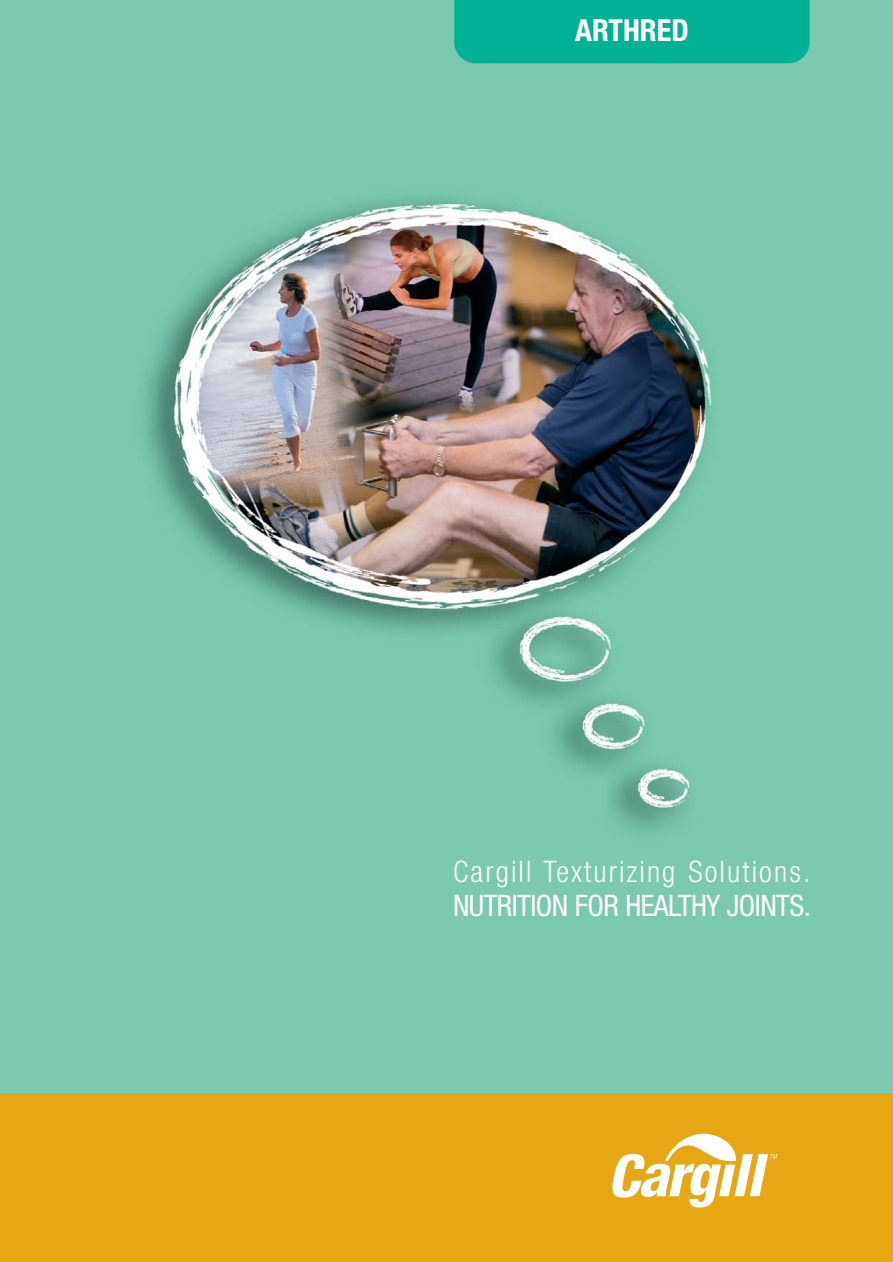
<style>
.page{position:relative;width:893px;height:1262px;background:#fff}
.page>*{position:absolute;margin:0;border:0;box-sizing:border-box;transform-origin:0 0}
.t1{font:700 condensed 30.3px "Helvetica Neue";color:#fff}
.t2{font:300 condensed 29.7px "Helvetica Neue";letter-spacing:.07em;color:#fff}
.t3{font:condensed 29.7px "Helvetica Neue";letter-spacing:-.02em;color:#fff}
</style>
<div class="page">
<img style="left:0;top:0;width:893px;height:1093px">
<div style="left:454px;top:0;width:356px;height:63px;background:#00b195"></div>
<div style="left:0;top:1093px;width:893px;height:169px;background:#e7a614"></div>
<svg style="left:612px;top:1133px;width:165px;height:74px"></svg>
<p class="t1" style="left:575px;top:20px;width:115px">ARTHRED</p>
<p class="t2" style="left:453px;top:860px;width:359px">Cargill Texturizing Solutions.</p>
<p class="t3" style="left:453px;top:895px;width:359px">NUTRITION FOR HEALTHY JOINTS.</p>
</div>
